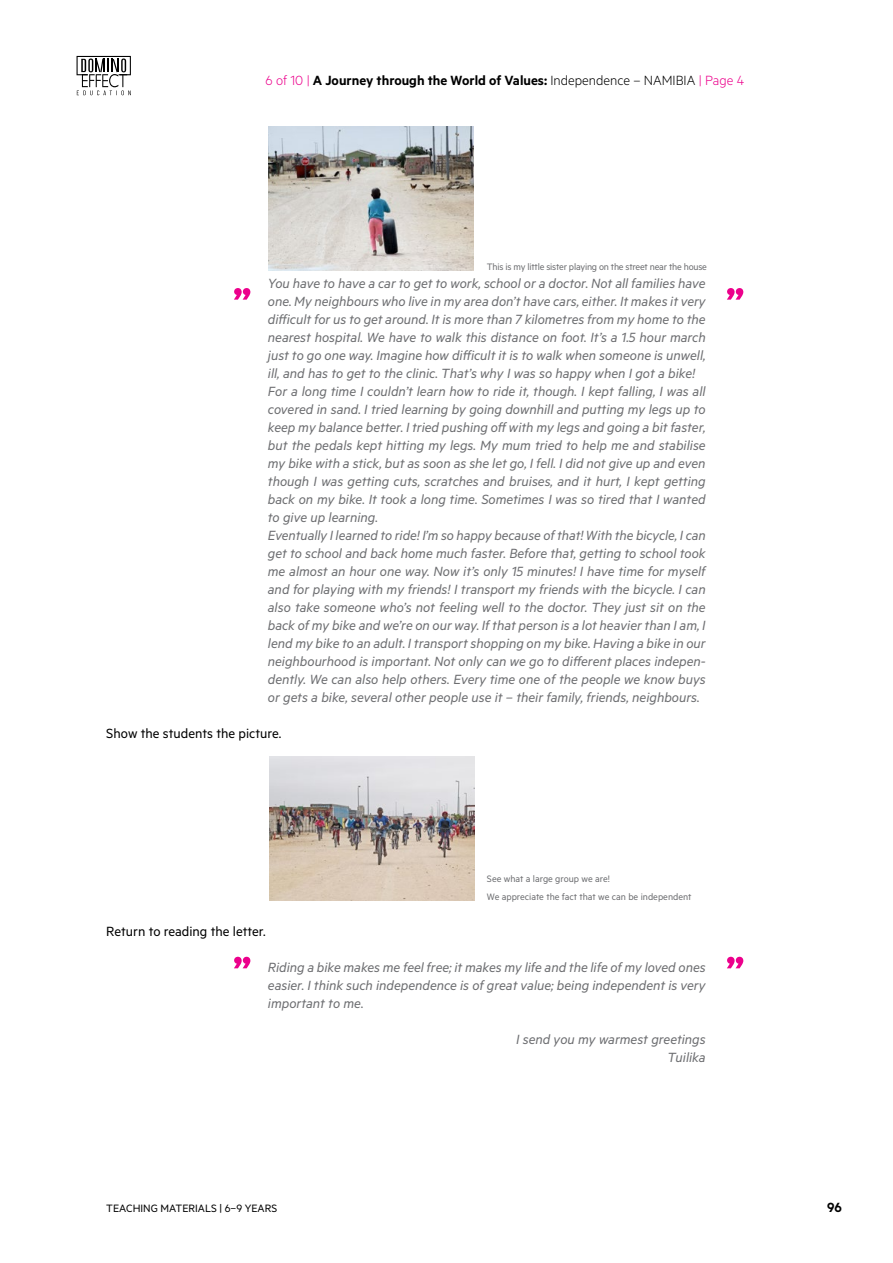
<style>
.page{position:relative;width:893px;height:1263px;background:#fff}
.page>*{position:absolute;margin:0;border:0;box-sizing:border-box;transform-origin:0 0}
.t1{font:italic 15px/18px "Metric";color:#6d6e71}
.t2{font:600 15px "Metric";color:#000}
.t3{font:15px "Metric";color:#000}
.t4{font:12px "Metric";color:#000}
.t5{font:10.5px/18px "Metric";letter-spacing:-.01em;color:#6d6e71}
.s1{font-weight:300;color:#ec008c}
.s2{font-weight:300}
</style>
<div class="page">
<svg style="left:77px;top:56px;width:54px;height:39px"></svg>
<img style="left:269px;top:756px;width:205px;height:144px">
<img style="left:269px;top:126px;width:205px;height:144px">
<svg style="left:727px;top:288px;width:16px;height:12px"></svg>
<svg style="left:234px;top:288px;width:16px;height:12px"></svg>
<svg style="left:727px;top:957px;width:16px;height:11px"></svg>
<svg style="left:234px;top:957px;width:16px;height:11px"></svg>
<p class="t2" style="left:266px;top:71px;width:480px"><span class="s1">6 of 10 |</span> A Journey through the World of Values: <span class="s2">Independence – NAMIBIA</span> <span class="s1">| Page 4</span></p>
<p class="t5" style="left:487px;top:257px;width:222px">This is my little sister playing on the street near the house</p>
<p class="t1" style="left:268px;top:274px;width:439px">You have to have a car to get to work, school or a doctor. Not all families have one. My neighbours who live in my area don’t have cars, either. It makes it very difficult for us to get around. It is more than 7 kilometres from my home to the nearest hospital. We have to walk this distance on foot. It’s a 1.5 hour march just to go one way. Imagine how difficult it is to walk when someone is unwell, ill, and has to get to the clinic. That’s why I was so happy when I got a bike!<br>For a long time I couldn’t learn how to ride it, though. I kept falling, I was all covered in sand. I tried learning by going downhill and putting my legs up to keep my balance better. I tried pushing off with my legs and going a bit faster, but the pedals kept hitting my legs. My mum tried to help me and stabilise my bike with a stick, but as soon as she let go, I fell. I did not give up and even though I was getting cuts, scratches and bruises, and it hurt, I kept getting back on my bike. It took a long time. Sometimes I was so tired that I wanted to give up learning.<br>Eventually I learned to ride! I’m so happy because of that! With the bicycle, I can get to school and back home much faster. Before that, getting to school took me almost an hour one way. Now it’s only 15 minutes! I have time for myself and for playing with my friends! I transport my friends with the bicycle. I can also take someone who’s not feeling well to the doctor. They just sit on the back of my bike and we’re on our way. If that person is a lot heavier than I am, I lend my bike to an adult. I transport shopping on my bike. Having a bike in our neighbourhood is important. Not only can we go to different places indepen&shy;dently. We can also help others. Every time one of the people we know buys or gets a bike, several other people use it – their family, friends, neighbours.</p>
<p class="t3" style="left:106px;top:725px;width:177px">Show the students the picture.</p>
<p class="t3" style="left:106px;top:923px;width:161px">Return to reading the letter.</p>
<p class="t5" style="left:487px;top:869px;width:206px">See what a large group we are!<br>We appreciate the fact that we can be independent</p>
<p class="t1" style="left:268px;top:958px;width:439px;text-align:justify">Riding a bike makes me feel free; it makes my life and the life of my loved ones easier. I think such independence is of great value; being independent is very important to me.</p>
<p class="t1" style="left:516px;top:1030px;width:191px;text-align:right">I send you my warmest greetings<br>Tuilika</p>
<p class="t4" style="left:106px;top:1201px;width:172px">TEACHING MATERIALS | 6–9 YEARS</p>
<p class="t2" style="left:827px;top:1198px;width:16px">96</p>
</div>
